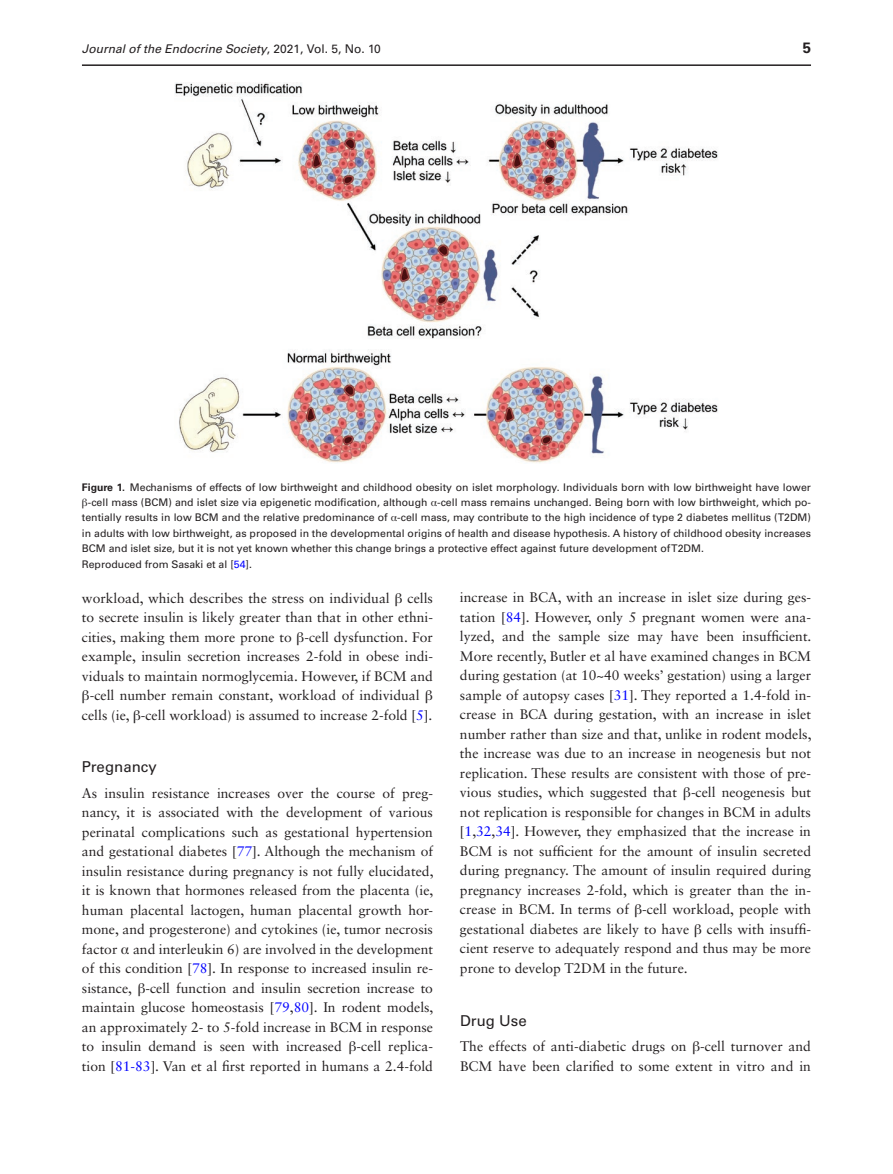
<style>
.page{position:relative;width:893px;height:1174px;background:#fff}
.page>*{position:absolute;margin:0;border:0;box-sizing:border-box;transform-origin:0 0}
.t1{font:15px "Univers LT Std";color:#231f20}
.t2{font:700 15px "Univers LT Std";color:#231f20}
.t3{font:13.8px/19.5px "Sabon LT Std";color:#231f20;text-align:justify}
.t4{font:italic 12px "Univers LT Std";color:#231f20}
.t5{font:10.5px/15.3px "Univers LT Std";color:#231f20}
.s1{font-style:normal}
.s2{font-weight:700}
.s3{font-family:"Gandhari Unicode"}
.s4{color:#00f}
</style>
<div class="page">
<hr style="left:82px;top:64px;width:729px;height:2px;background:#231f20">
<img style="left:175px;top:82px;width:543px;height:381px">
<p class="t4" style="left:82px;top:42px;width:300px">Journal of the Endocrine Society<span class="s1">, 2021, Vol. 5, No. 10</span></p>
<p class="t2" style="left:803px;top:39px;width:10px">5</p>
<p class="t5" style="left:82px;top:479px;width:731px"><span class="s2">Figure 1.</span> Mechanisms of effects of low birthweight and childhood obesity on islet morphology. Individuals born with low birthweight have lower <span class="s3">β</span>-cell mass (BCM) and islet size via epigenetic modification, although <span class="s3">α</span>-cell mass remains unchanged. Being born with low birthweight, which po&shy;tentially results in low BCM and the relative predominance of <span class="s3">α</span>-cell mass, may contribute to the high incidence of type 2 diabetes mellitus (T2DM) in adults with low birthweight, as proposed in the developmental origins of health and disease hypothesis. A history of childhood obesity increases BCM and islet size, but it is not yet known whether this change brings a protective effect against future development of T2DM.<br>Reproduced from Sasaki et al [<span class="s4">54</span>].</p>
<p class="t3" style="left:82px;top:588px;width:353px">workload, which describes the stress on individual <span class="s3">β</span> cells to secrete insulin is likely greater than that in other ethni&shy;cities, making them more prone to <span class="s3">β</span>-cell dysfunction. For example, insulin secretion increases 2-fold in obese indi&shy;viduals to maintain normoglycemia. However, if BCM and <span class="s3">β</span>-cell number remain constant, workload of individual <span class="s3">β </span>cells (ie, <span class="s3">β</span>-cell workload) is assumed to increase 2-fold [<span class="s4">5</span>].</p>
<p class="t1" style="left:82px;top:758px;width:76px">Pregnancy</p>
<p class="t3" style="left:82px;top:783px;width:353px">As insulin resistance increases over the course of preg&shy;nancy, it is associated with the development of various perinatal complications such as gestational hypertension and gestational diabetes [<span class="s4">77</span>]. Although the mechanism of insulin resistance during pregnancy is not fully elucidated, it is known that hormones released from the placenta (ie, human placental lactogen, human placental growth hor&shy;mone, and progesterone) and cytokines (ie, tumor necrosis factor <span class="s3">α</span> and interleukin 6) are involved in the development of this condition [<span class="s4">78</span>]. In response to increased insulin re&shy;sistance, <span class="s3">β</span>-cell function and insulin secretion increase to maintain glucose homeostasis [<span class="s4">79</span>,<span class="s4">80</span>]. In rodent models, an approximately 2- to 5-fold increase in BCM in response to insulin demand is seen with increased <span class="s3">β</span>-cell replica&shy;tion [<span class="s4">81-83</span>]. Van et al first reported in humans a 2.4-fold</p>
<p class="t3" style="left:460px;top:587px;width:353px">increase in BCA, with an increase in islet size during ges&shy;tation [<span class="s4">84</span>]. However, only 5 pregnant women were ana&shy;lyzed, and the sample size may have been insufficient.<br>More recently, Butler et al have examined changes in BCM during gestation (at 10~40 weeks’ gestation) using a larger sample of autopsy cases [<span class="s4">31</span>]. They reported a 1.4-fold in&shy;crease in BCA during gestation, with an increase in islet number rather than size and that, unlike in rodent models, the increase was due to an increase in neogenesis but not replication. These results are consistent with those of pre&shy;vious studies, which suggested that <span class="s3">β</span>-cell neogenesis but not replication is responsible for changes in BCM in adults [<span class="s4">1</span>,<span class="s4">32</span>,<span class="s4">34</span>]. However, they emphasized that the increase in BCM is not sufficient for the amount of insulin secreted during pregnancy. The amount of insulin required during pregnancy increases 2-fold, which is greater than the in&shy;crease in BCM. In terms of <span class="s3">β</span>-cell workload, people with gestational diabetes are likely to have <span class="s3">β</span> cells with insuffi&shy;cient reserve to adequately respond and thus may be more prone to develop T2DM in the future.</p>
<p class="t1" style="left:460px;top:1011px;width:68px">Drug Use</p>
<p class="t3" style="left:460px;top:1036px;width:352px">The effects of anti-diabetic drugs on <span class="s3">β</span>-cell turnover and<br>BCM have been clarified to some extent in vitro and in</p>
</div>
